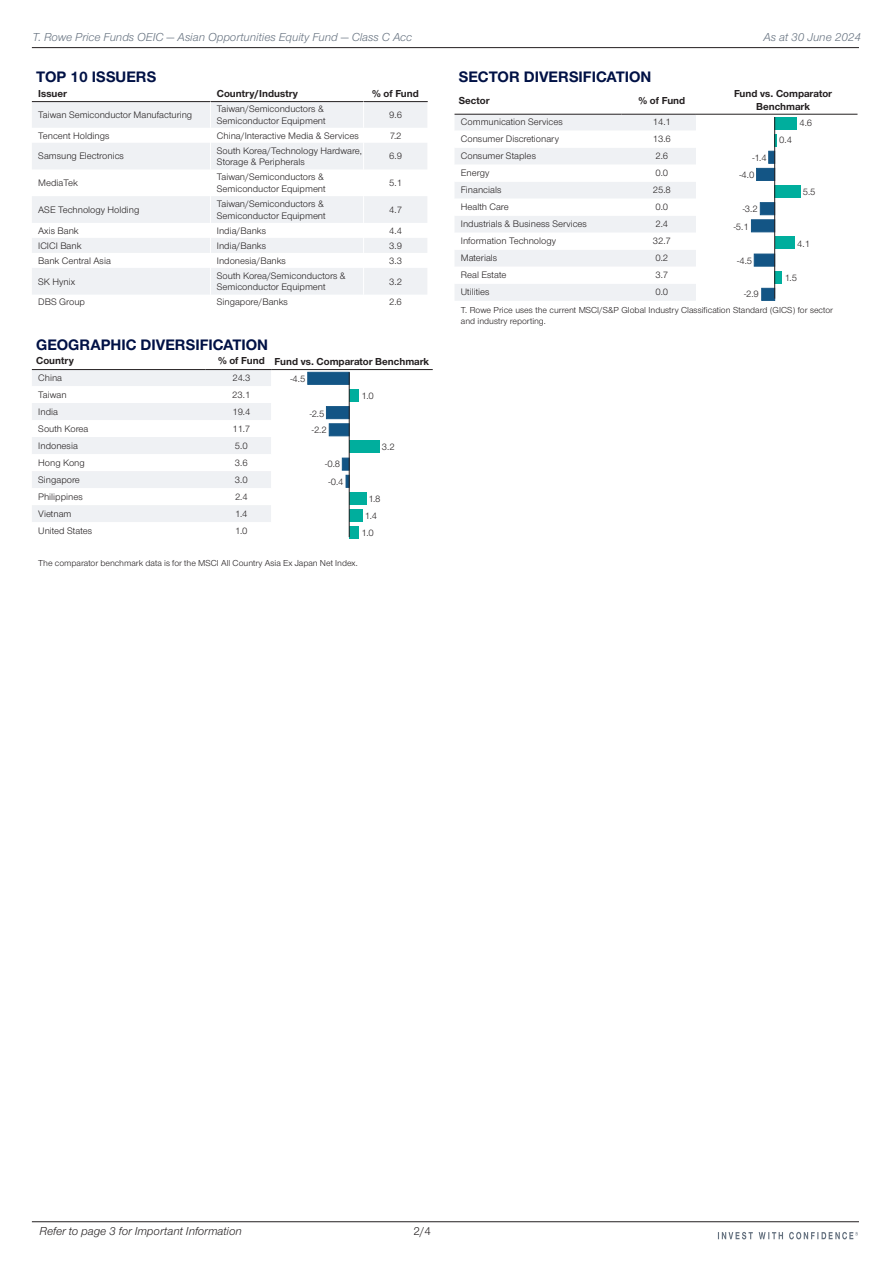
<style>
.page{position:relative;width:893px;height:1263px;background:#fff}
.page>*{position:absolute;margin:0;border:0;box-sizing:border-box;transform-origin:0 0}
.t1{font:700 15.75px "Nimbus San Nov";color:#001145}
.t2{font:italic 12px "Nimbus San Nov";color:#65717f}
.t3{font:italic 12px "Nimbus San Nov";color:#231f20}
.t4{font:12px "Nimbus San Nov";color:#231f20}
.t5{font:700 10.5px/12.6px "Nimbus San Nov";color:#231f20;text-align:center}
.t6{font:9.75px/11.7px "Nimbus San Nov";color:#231f20}
.t7{font:9px/10.8px "Nimbus San Nov";color:#231f20}
</style>
<div class="page">
<svg style="left:32px;top:102px;width:395px;height:193px;fill:#eff1f4"></svg>
<hr style="left:32px;top:101px;width:178px;height:1px;background:#231f20">
<hr style="left:210px;top:101px;width:154px;height:1px;background:#231f20">
<hr style="left:364px;top:101px;width:64px;height:1px;background:#231f20">
<svg style="left:210px;top:101px;width:1px;height:194px"></svg>
<svg style="left:363px;top:101px;width:1px;height:194px"></svg>
<svg style="left:32px;top:370px;width:401px;height:167px"></svg>
<hr style="left:32px;top:369px;width:173px;height:1px;background:#231f20">
<hr style="left:205px;top:369px;width:66px;height:1px;background:#231f20">
<hr style="left:271px;top:369px;width:162px;height:1px;background:#231f20">
<div style="left:349px;top:527px;width:10px;height:12px;background:#00ae9d"></div>
<div style="left:349px;top:510px;width:14px;height:12px;background:#00ae9d"></div>
<div style="left:349px;top:492px;width:18px;height:12px;background:#00ae9d"></div>
<svg style="left:346px;top:475px;width:3px;height:12px"></svg>
<div style="left:342px;top:458px;width:7px;height:12px;background:#135585;border:1px solid #135585"></div>
<div style="left:349px;top:441px;width:31px;height:12px;background:#00ae9d"></div>
<div style="left:329px;top:424px;width:20px;height:12px;background:#135585;border:1px solid #135585"></div>
<div style="left:326px;top:407px;width:23px;height:12px;background:#135585;border:1px solid #135585"></div>
<div style="left:349px;top:389px;width:10px;height:12px;background:#00ae9d"></div>
<div style="left:308px;top:372px;width:41px;height:12px;background:#135585;border:1px solid #135585"></div>
<hr style="left:349px;top:372px;width:1px;height:165px;background:#231f20">
<div style="left:455px;top:115px;width:241px;height:186px;background:#eff1f4"></div>
<svg style="left:455px;top:131px;width:241px;height:153px"></svg>
<hr style="left:454px;top:114px;width:167px;height:1px;background:#231f20">
<hr style="left:621px;top:114px;width:75px;height:1px;background:#231f20">
<hr style="left:696px;top:114px;width:161px;height:1px;background:#231f20">
<div style="left:762px;top:288px;width:13px;height:12px;background:#135585;border:1px solid #135585"></div>
<div style="left:775px;top:271px;width:7px;height:12px;background:#00ae9d"></div>
<div style="left:754px;top:254px;width:21px;height:12px;background:#135585"></div>
<div style="left:775px;top:237px;width:19px;height:12px;background:#00ae9d"></div>
<div style="left:751px;top:220px;width:24px;height:12px;background:#135585"></div>
<div style="left:760px;top:203px;width:15px;height:12px;background:#135585;border:1px solid #135585"></div>
<div style="left:775px;top:185px;width:26px;height:13px;background:#00ae9d"></div>
<div style="left:757px;top:168px;width:18px;height:12px;background:#135585"></div>
<div style="left:769px;top:151px;width:6px;height:12px;background:#135585"></div>
<svg style="left:775px;top:134px;width:2px;height:12px"></svg>
<div style="left:775px;top:117px;width:22px;height:12px;background:#00ae9d"></div>
<hr style="left:774px;top:117px;width:1px;height:182px;background:#231f20">
<hr style="left:32px;top:47px;width:827px;height:1px;background:#231f20">
<hr style="left:32px;top:1221px;width:827px;height:1px;background:#231f20">
<svg style="left:718px;top:1232px;width:140px;height:7px"></svg>
<p class="t2" style="left:33px;top:30px;width:381px">T. Rowe Price Funds OEIC — Asian Opportunities Equity Fund — Class C Acc</p>
<p class="t2" style="left:763px;top:30px;width:99px">As at 30 June 2024</p>
<h1 class="t1" style="left:36px;top:67px;width:122px">TOP 10 ISSUERS</h1>
<p class="t5" style="left:38px;top:88px;width:30px">Issuer</p>
<p class="t5" style="left:217px;top:88px;width:83px">Country/Industry</p>
<p class="t5" style="left:372px;top:88px;width:48px">% of Fund</p>
<p class="t6" style="left:38px;top:109px;width:156px">Taiwan Semiconductor Manufacturing</p>
<p class="t6" style="left:217px;top:103px;width:110px">Taiwan/Semiconductors &amp;<br>Semiconductor Equipment</p>
<p class="t6" style="left:389px;top:109px;width:14px">9.6</p>
<p class="t6" style="left:38px;top:129px;width:73px">Tencent Holdings</p>
<p class="t6" style="left:217px;top:129px;width:143px">China/Interactive Media &amp; Services</p>
<p class="t6" style="left:390px;top:129px;width:13px">7.2</p>
<p class="t6" style="left:38px;top:150px;width:87px">Samsung Electronics</p>
<p class="t6" style="left:217px;top:144px;width:147px">South Korea/Technology Hardware,<br>Storage &amp; Peripherals</p>
<p class="t6" style="left:389px;top:150px;width:14px">6.9</p>
<p class="t6" style="left:38px;top:177px;width:41px">MediaTek</p>
<p class="t6" style="left:217px;top:171px;width:110px">Taiwan/Semiconductors &amp;<br>Semiconductor Equipment</p>
<p class="t6" style="left:389px;top:177px;width:14px">5.1</p>
<p class="t6" style="left:38px;top:204px;width:103px">ASE Technology Holding</p>
<p class="t6" style="left:217px;top:198px;width:110px">Taiwan/Semiconductors &amp;<br>Semiconductor Equipment</p>
<p class="t6" style="left:389px;top:204px;width:14px">4.7</p>
<p class="t6" style="left:38px;top:225px;width:42px">Axis Bank</p>
<p class="t6" style="left:217px;top:225px;width:51px">India/Banks</p>
<p class="t6" style="left:389px;top:225px;width:14px">4.4</p>
<p class="t6" style="left:38px;top:240px;width:45px">ICICI Bank</p>
<p class="t6" style="left:217px;top:240px;width:51px">India/Banks</p>
<p class="t6" style="left:389px;top:240px;width:14px">3.9</p>
<p class="t6" style="left:38px;top:255px;width:74px">Bank Central Asia</p>
<p class="t6" style="left:217px;top:255px;width:71px">Indonesia/Banks</p>
<p class="t6" style="left:389px;top:255px;width:14px">3.3</p>
<p class="t6" style="left:38px;top:275px;width:38px">SK Hynix</p>
<p class="t6" style="left:217px;top:270px;width:131px">South Korea/Semiconductors &amp;<br>Semiconductor Equipment</p>
<p class="t6" style="left:389px;top:275px;width:14px">3.2</p>
<p class="t6" style="left:38px;top:296px;width:48px">DBS Group</p>
<p class="t6" style="left:217px;top:296px;width:73px">Singapore/Banks</p>
<p class="t6" style="left:389px;top:296px;width:14px">2.6</p>
<h1 class="t1" style="left:36px;top:335px;width:234px">GEOGRAPHIC DIVERSIFICATION</h1>
<p class="t5" style="left:36px;top:354px;width:39px">Country</p>
<p class="t5" style="left:218px;top:355px;width:213px">% of Fund Fund vs. Comparator Benchmark</p>
<p class="t6" style="left:38px;top:372px;width:25px">China</p>
<p class="t6" style="left:232px;top:372px;width:20px">24.3</p>
<h1 class="t1" style="left:459px;top:67px;width:194px">SECTOR DIVERSIFICATION</h1>
<p class="t5" style="left:459px;top:94px;width:32px">Sector</p>
<p class="t5" style="left:638px;top:94px;width:48px">% of Fund</p>
<p class="t5" style="left:734px;top:88px;width:100px">Fund vs. Comparator<br>Benchmark</p>
<p class="t6" style="left:461px;top:116px;width:103px">Communication Services</p>
<p class="t6" style="left:653px;top:116px;width:20px">14.1</p>
<p class="t6" style="left:799px;top:117px;width:14px">4.6</p>
<p class="t6" style="left:461px;top:133px;width:100px">Consumer Discretionary</p>
<p class="t6" style="left:653px;top:133px;width:20px">13.6</p>
<p class="t6" style="left:461px;top:150px;width:77px">Consumer Staples</p>
<p class="t6" style="left:656px;top:150px;width:14px">2.6</p>
<p class="t6" style="left:461px;top:167px;width:30px">Energy</p>
<p class="t6" style="left:655px;top:167px;width:14px">0.0</p>
<p class="t6" style="left:461px;top:184px;width:42px">Financials</p>
<p class="t6" style="left:653px;top:184px;width:20px">25.8</p>
<p class="t6" style="left:461px;top:201px;width:49px">Health Care</p>
<p class="t6" style="left:655px;top:201px;width:14px">0.0</p>
<p class="t6" style="left:461px;top:218px;width:128px">Industrials &amp; Business Services</p>
<p class="t6" style="left:656px;top:218px;width:14px">2.4</p>
<p class="t6" style="left:461px;top:235px;width:97px">Information Technology</p>
<p class="t6" style="left:653px;top:235px;width:19px">32.7</p>
<p class="t6" style="left:461px;top:252px;width:38px">Materials</p>
<p class="t6" style="left:655px;top:252px;width:14px">0.2</p>
<p class="t6" style="left:461px;top:269px;width:47px">Real Estate</p>
<p class="t6" style="left:655px;top:269px;width:14px">3.7</p>
<p class="t6" style="left:461px;top:286px;width:30px">Utilities</p>
<p class="t6" style="left:655px;top:286px;width:14px">0.0</p>
<p class="t7" style="left:461px;top:305px;width:374px">T. Rowe Price uses the current MSCI/S&amp;P Global Industry Classification Standard (GICS) for sector and industry reporting.</p>
<p class="t6" style="left:779px;top:134px;width:14px">0.4</p>
<p class="t6" style="left:752px;top:152px;width:16px">-1.4</p>
<p class="t6" style="left:739px;top:169px;width:16px">-4.0</p>
<p class="t6" style="left:803px;top:186px;width:14px">5.5</p>
<p class="t6" style="left:743px;top:203px;width:17px">-3.2</p>
<p class="t6" style="left:734px;top:221px;width:17px">-5.1</p>
<p class="t6" style="left:797px;top:238px;width:14px">4.1</p>
<p class="t6" style="left:737px;top:255px;width:16px">-4.5</p>
<p class="t6" style="left:785px;top:272px;width:14px">1.5</p>
<p class="t6" style="left:744px;top:288px;width:16px">-2.9</p>
<p class="t6" style="left:290px;top:373px;width:16px">-4.5</p>
<p class="t6" style="left:38px;top:389px;width:30px">Taiwan</p>
<p class="t6" style="left:232px;top:389px;width:20px">23.1</p>
<p class="t6" style="left:38px;top:406px;width:21px">India</p>
<p class="t6" style="left:232px;top:406px;width:20px">19.4</p>
<p class="t6" style="left:38px;top:423px;width:52px">South Korea</p>
<p class="t6" style="left:233px;top:423px;width:19px">11.7</p>
<p class="t6" style="left:38px;top:440px;width:41px">Indonesia</p>
<p class="t6" style="left:235px;top:440px;width:14px">5.0</p>
<p class="t6" style="left:38px;top:457px;width:48px">Hong Kong</p>
<p class="t6" style="left:235px;top:457px;width:14px">3.6</p>
<p class="t6" style="left:38px;top:474px;width:43px">Singapore</p>
<p class="t6" style="left:235px;top:474px;width:14px">3.0</p>
<p class="t6" style="left:38px;top:491px;width:46px">Philippines</p>
<p class="t6" style="left:235px;top:491px;width:14px">2.4</p>
<p class="t6" style="left:38px;top:508px;width:35px">Vietnam</p>
<p class="t6" style="left:235px;top:508px;width:14px">1.4</p>
<p class="t6" style="left:38px;top:525px;width:55px">United States</p>
<p class="t6" style="left:235px;top:525px;width:14px">1.0</p>
<p class="t7" style="left:38px;top:558px;width:321px">The comparator benchmark data is for the MSCI All Country Asia Ex Japan Net Index.</p>
<p class="t6" style="left:362px;top:390px;width:14px">1.0</p>
<p class="t6" style="left:310px;top:408px;width:16px">-2.5</p>
<p class="t6" style="left:312px;top:424px;width:16px">-2.2</p>
<p class="t6" style="left:382px;top:441px;width:14px">3.2</p>
<p class="t6" style="left:325px;top:458px;width:17px">-0.8</p>
<p class="t6" style="left:329px;top:476px;width:17px">-0.4</p>
<p class="t6" style="left:368px;top:493px;width:14px">1.8</p>
<p class="t6" style="left:365px;top:510px;width:14px">1.4</p>
<p class="t6" style="left:362px;top:527px;width:14px">1.0</p>
<p class="t3" style="left:39px;top:1224px;width:204px">Refer to page 3 for Important Information</p>
<p class="t4" style="left:414px;top:1224px;width:19px">2/4</p>
</div>
